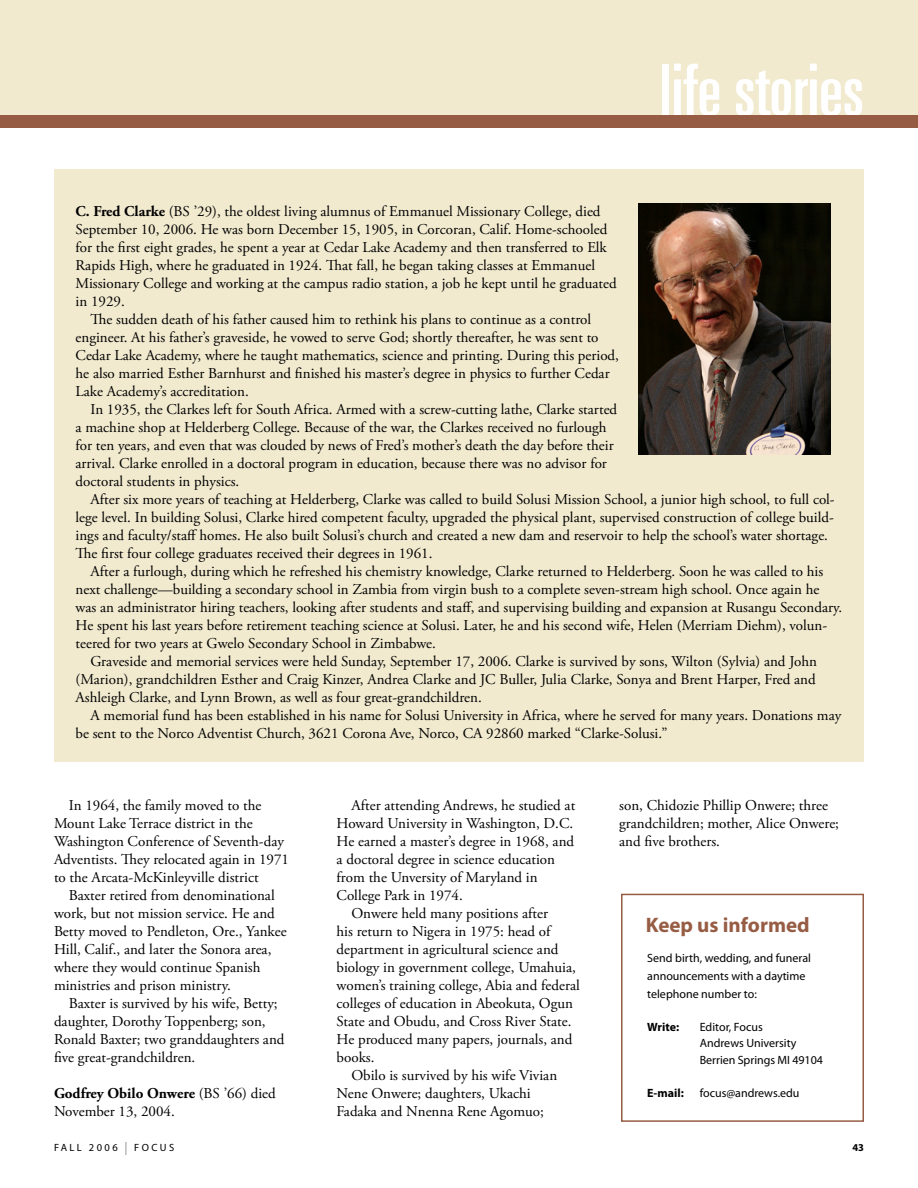
<style>
.page{position:relative;width:918px;height:1188px;background:#fff}
.page>*{position:absolute;margin:0;border:0;box-sizing:border-box;transform-origin:0 0}
.t1{font:ultra-condensed 72px "Univers";letter-spacing:-.005em;color:#fff}
.t2{font:700 21px "Myriad Pro";color:#975d44}
.t3{font:15px/18px "Adobe Garamond Pro";color:#000}
.t4{font:12px/18px "Myriad Pro";color:#000}
.t5{font:700 12px "Myriad Pro";color:#000}
.t6{font:10.5px "Myriad Pro";letter-spacing:.23em;color:#000}
.t7{font:700 10.5px "Myriad Pro";color:#000}
.s1{font-weight:700}
.s2{font-style:inherit}
.s3{font-size:18.3px;color:#939598}
</style>
<div class="page">
<div style="left:0;top:0;width:918px;height:116px;background:#f1eacf"></div>
<div style="left:0;top:115px;width:918px;height:13px;background:#975d44"></div>
<div style="left:54px;top:169px;width:810px;height:593px;background:#f1eacf"></div>
<img style="left:639px;top:203px;width:192px;height:251px">
<div style="left:621px;top:894px;width:243px;height:228px;border:2px solid #975d44"></div>
<h1 class="t1" style="left:660px;top:49px;width:206px">life stories</h1>
<p class="t3" style="left:76px;top:203px;width:526px"><span class="s1">C. Fred Clarke</span> (BS ’29), the oldest living alumnus of Emmanuel Missionary College, died</p>
<p class="t3" style="left:76px;top:221px;width:533px">September 10, 2006. He was born December 15, 1905, in Corcoran, Calif. Home-schooled</p>
<p class="t3" style="left:76px;top:239px;width:533px">for the first eight grades, he spent a year at Cedar Lake Academy and then transferred to Elk</p>
<p class="t3" style="left:76px;top:257px;width:521px">Rapids High, where he graduated in 1924. That fall, he began taking classes at Emmanuel</p>
<p class="t3" style="left:76px;top:275px;width:543px">Missionary College and working at the campus radio station, a job he kept until he graduated</p>
<p class="t3" style="left:76px;top:293px;width:51px">in 1929.</p>
<p class="t3" style="left:90px;top:311px;width:502px">The sudden death of his father caused him to rethink his plans to continue as a control</p>
<p class="t3" style="left:76px;top:329px;width:524px">engineer. At his father’s graveside, he vowed to serve God; shortly thereafter, he was sent to</p>
<p class="t3" style="left:76px;top:347px;width:545px">Cedar Lake Academy, where he taught mathematics, science and printing. During this period,</p>
<p class="t3" style="left:76px;top:365px;width:536px">he also married Esther Barnhurst and finished his master’s degree in physics to further Cedar</p>
<p class="t3" style="left:76px;top:383px;width:175px">Lake Academy’s accreditation.</p>
<p class="t3" style="left:90px;top:401px;width:528px">In 1935, the Clarkes left for South Africa. Armed with a screw-cutting lathe, Clarke started</p>
<p class="t3" style="left:76px;top:419px;width:532px">a machine shop at Helderberg College. Because of the war, the Clarkes received no furlough</p>
<p class="t3" style="left:76px;top:437px;width:540px">for ten years, and even that was clouded by news of Fred’s mother’s death the day before their</p>
<p class="t3" style="left:76px;top:455px;width:533px">arrival. Clarke enrolled in a doctoral program in education, because there was no advisor for</p>
<p class="t3" style="left:76px;top:473px;width:165px">doctoral students in physics.</p>
<p class="t3" style="left:90px;top:491px;width:746px">After six more years of teaching at Helderberg, Clarke was called to build Solusi Mission School, a junior high school, to full col-</p>
<p class="t3" style="left:76px;top:509px;width:760px">lege level. In building Solusi, Clarke hired competent faculty, upgraded the physical plant, supervised construction of college build-</p>
<p class="t3" style="left:76px;top:527px;width:754px">ings and faculty/staff homes. He also built Solusi’s church and created a new dam and reservoir to help the school’s water shortage.</p>
<p class="t3" style="left:76px;top:545px;width:358px">The first four college graduates received their degrees in 1961.</p>
<p class="t3" style="left:90px;top:563px;width:734px">After a furlough, during which he refreshed his chemistry knowledge, Clarke returned to Helderberg. Soon he was called to his</p>
<p class="t3" style="left:76px;top:581px;width:745px">next challenge—building a secondary school in Zambia from virgin bush to a complete seven-stream high school. Once again he</p>
<p class="t3" style="left:76px;top:599px;width:768px">was an administrator hiring teachers, looking after students and staff, and supervising building and expansion at Rusangu Secondary.</p>
<p class="t3" style="left:76px;top:617px;width:753px">He spent his last years before retirement teaching science at Solusi. Later, he and his second wife, Helen (Merriam Diehm), volun-</p>
<p class="t3" style="left:76px;top:635px;width:362px">teered for two years at Gwelo Secondary School in Zimbabwe.</p>
<p class="t3" style="left:90px;top:653px;width:728px">Graveside and memorial services were held Sunday, September 17, 2006. Clarke is survived by sons, Wilton (Sylvia) and John</p>
<p class="t3" style="left:76px;top:671px;width:742px">(Marion), grandchildren Esther and Craig Kinzer, Andrea Clarke and JC Buller, Julia Clarke, Sonya and Brent Harper, Fred and</p>
<p class="t3" style="left:76px;top:689px;width:408px">Ashleigh Clarke, and Lynn Brown, as well as four great-grandchildren.</p>
<p class="t3" style="left:90px;top:707px;width:752px">A memorial fund has been established in his name for Solusi University in Africa, where he served for many years. Donations may</p>
<p class="t3" style="left:76px;top:725px;width:593px">be sent to the Norco Adventist Church, 3621 Corona Ave, Norco, CA 92860 marked “Clarke-Solusi.”</p>
<p class="t3" style="left:54px;top:797px;width:237px;text-indent:15px">In 1964, the family moved to the Mount Lake Terrace district in the Washington Conference of Seventh-day Adventists. They relocated again in 1971 to the Arcata-McKinleyville district</p>
<p class="t3" style="left:54px;top:887px;width:234px;text-indent:15px">Baxter retired from denominational work, but not mission service. He and Betty moved to Pendleton, Ore., Yankee Hill, Calif., and later the Sonora area, where they would continue Spanish ministries and prison ministry.</p>
<p class="t3" style="left:54px;top:995px;width:232px;text-indent:15px">Baxter is survived by his wife, Betty; daughter, Dorothy Toppenberg; son, Ronald Baxter; two granddaughters and five great-grandchildren.</p>
<p class="t3" style="left:54px;top:1085px;width:223px"><span class="s1">Godfrey Obilo Onwere</span> (BS ’66) died<br>November 13, 2004.</p>
<p class="t3" style="left:351px;top:797px;width:225px">After attending Andrews, he studied at</p>
<p class="t3" style="left:337px;top:815px;width:238px">Howard University in Washington, D.C.</p>
<p class="t3" style="left:337px;top:833px;width:239px">He earned a master’s degree in 1968, and</p>
<p class="t3" style="left:337px;top:851px;width:220px">a doctoral degree in science education</p>
<p class="t3" style="left:337px;top:869px;width:203px">from the Unversity of Maryland in</p>
<p class="t3" style="left:337px;top:887px;width:128px">College Park in 1974.</p>
<p class="t3" style="left:351px;top:905px;width:198px">Onwere held many positions after</p>
<p class="t3" style="left:337px;top:923px;width:215px">his return to Nigera in 1975: head of</p>
<p class="t3" style="left:337px;top:941px;width:223px">department in agricultural science and</p>
<p class="t3" style="left:337px;top:959px;width:241px">biology in government college, Umahuia,</p>
<p class="t3" style="left:337px;top:977px;width:245px">women’s training college, Abia and federal</p>
<p class="t3" style="left:337px;top:995px;width:238px">colleges of education in Abeokuta, Ogun</p>
<p class="t3" style="left:337px;top:1013px;width:236px">State and Obudu, and Cross River State.</p>
<p class="t3" style="left:337px;top:1031px;width:237px">He produced many papers, journals, and</p>
<p class="t3" style="left:337px;top:1049px;width:39px">books.</p>
<p class="t3" style="left:351px;top:1067px;width:207px">Obilo is survived by his wife Vivian</p>
<p class="t3" style="left:337px;top:1085px;width:196px">Nene Onwere; daughters, Ukachi</p>
<p class="t3" style="left:337px;top:1103px;width:209px">Fadaka and Nnenna Rene Agomuo;</p>
<p class="t3" style="left:619px;top:797px;width:221px">son, Chidozie Phillip Onwere; three grandchildren; mother, Alice Onwere; and five brothers.</p>
<h2 class="t2" style="left:646px;top:913px;width:165px">Keep us informed</h2>
<p class="t4" style="left:647px;top:949px;width:165px">Send birth, wedding, and funeral announcements with a daytime telephone number to:</p>
<p class="t5" style="left:647px;top:1020px;width:33px">Write:</p>
<p class="t4" style="left:700px;top:1018px;width:125px;line-height:16.5px">Editor, Focus<br>Andrews University<br>Berrien Springs MI 49104</p>
<p class="t5" style="left:647px;top:1086px;width:38px">E-mail:</p>
<p class="t4" style="left:700px;top:1084px;width:101px">focus@andrews.edu</p>
<p class="t6" style="left:54px;top:1142px;width:122px"><span class="s2">FALL</span> 2006 <span class="s3">l</span> FOCUS</p>
<p class="t7" style="left:852px;top:1141px;width:13px">43</p>
</div>
